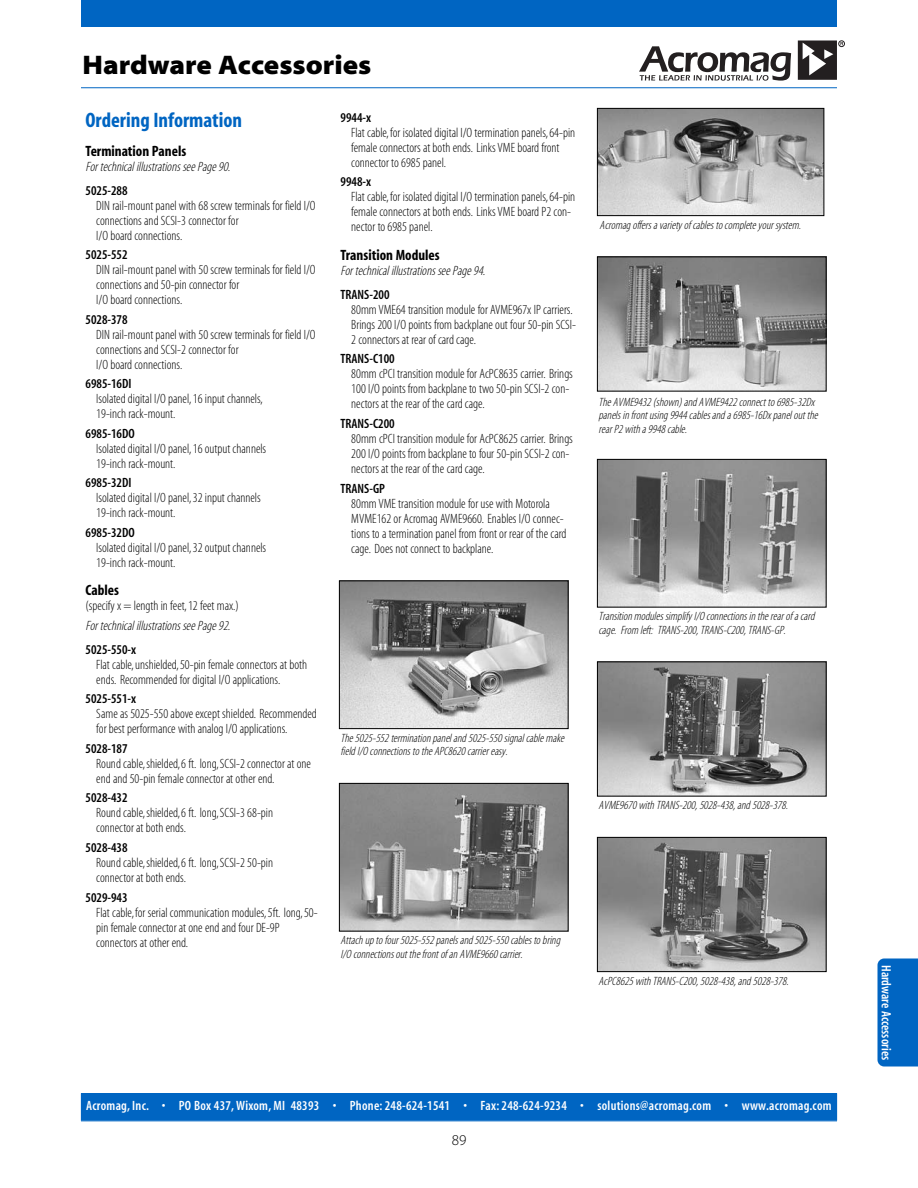
<style>
.page{position:relative;width:918px;height:1188px;background:#fff}
.page>*{position:absolute;margin:0;border:0;box-sizing:border-box;transform-origin:0 0}
.t1{font:27px "Myriad MM 830 700";color:#000}
.t2{font:21px "Myriad MM 700 300";color:#0065c2}
.t3{font:15px "Myriad MM 700 300";color:#000}
.t4{font:15px "Myriad MM 215 600";color:#000}
.t5{font:13.5px/15px "Myriad MM 215 300";color:#000}
.t6{font:13.5px "Myriad MM 565 300";color:#000}
.t7{font:13.5px "Myriad MM 565 300";letter-spacing:.02em;color:#fff}
.t8{font:italic 13.5px "Myriad MM 215 300";color:#000}
.t9{font:13.5px "Myriad MM 565 300";color:#fff}
.t10{font:italic 12px/13.5px "Myriad MM 215 300";color:#000}
</style>
<div class="page">
<div style="left:81px;top:1094px;width:756px;height:26px;background:#0065c2"></div>
<div style="left:81px;top:0;width:756px;height:27px;background:#0065c2"></div>
<hr style="left:81px;top:1120px;width:756px;height:1px;background:#0065c2">
<svg style="left:798px;top:40px;width:47px;height:40px"></svg>
<svg style="left:639px;top:46px;width:152px;height:35px"></svg>
<hr style="left:81px;top:87px;width:756px;height:1px;background:#0065c2">
<div style="left:878px;top:958px;width:40px;height:108px;background:#0065c2"></div>
<img style="left:341px;top:785px;width:226px;height:145px">
<div style="left:339px;top:783px;width:230px;height:149px;border:1px solid #000"></div>
<img style="left:599px;top:461px;width:226px;height:145px">
<div style="left:597px;top:459px;width:230px;height:149px;border:1px solid #000"></div>
<img style="left:341px;top:582px;width:226px;height:145px">
<div style="left:339px;top:580px;width:230px;height:149px;border:1px solid #000"></div>
<img style="left:599px;top:110px;width:223px;height:104px">
<div style="left:597px;top:108px;width:227px;height:108px;border:1px solid #000"></div>
<img style="left:599px;top:664px;width:226px;height:130px">
<div style="left:597px;top:662px;width:230px;height:134px;border:1px solid #000"></div>
<img style="left:599px;top:839px;width:226px;height:131px">
<div style="left:597px;top:837px;width:230px;height:135px;border:1px solid #000"></div>
<img style="left:599px;top:258px;width:226px;height:132px">
<div style="left:597px;top:256px;width:230px;height:136px;border:1px solid #000"></div>
<h1 class="t1" style="left:82px;top:55px;width:290px">Hardware Accessories</h1>
<h2 class="t2" style="left:86px;top:113px;width:158px">Ordering Information</h2>
<p class="t3" style="left:86px;top:146px;width:102px">Termination Panels</p>
<p class="t8" style="left:86px;top:161px;width:149px">FortechnicalillustrationsseePage90.</p>
<p class="t6" style="left:86px;top:186px;width:44px">5025-288</p>
<p class="t5" style="left:96px;top:198px;width:221px">DIN rail-mount panel with 68 screw terminals for field I/O connections and SCSI-3 connector for<br>I/O board connections.</p>
<p class="t6" style="left:86px;top:250px;width:44px">5025-552</p>
<p class="t5" style="left:96px;top:263px;width:221px">DIN rail-mount panel with 50 screw terminals for field I/O connections and 50-pin connector for<br>I/O board connections.</p>
<p class="t6" style="left:86px;top:315px;width:44px">5028-378</p>
<p class="t5" style="left:96px;top:327px;width:221px">DIN rail-mount panel with 50 screw terminals for field I/O connections and SCSI-2 connector for<br>I/O board connections.</p>
<p class="t6" style="left:86px;top:379px;width:48px">6985-16DI</p>
<p class="t5" style="left:96px;top:392px;width:168px">Isolated digital I/O panel,16 input channels,<br>19-inch rack-mount.</p>
<p class="t6" style="left:86px;top:429px;width:51px">6985-16DO</p>
<p class="t5" style="left:96px;top:442px;width:171px">Isolated digital I/O panel,16 output channels<br>19-inch rack-mount.</p>
<p class="t6" style="left:86px;top:478px;width:48px">6985-32DI</p>
<p class="t5" style="left:96px;top:491px;width:166px">Isolated digital I/O panel,32 input channels<br>19-inch rack-mount.</p>
<p class="t6" style="left:86px;top:528px;width:51px">6985-32DO</p>
<p class="t5" style="left:96px;top:541px;width:171px">Isolated digital I/O panel,32 output channels<br>19-inch rack-mount.</p>
<p class="t3" style="left:86px;top:585px;width:35px">Cables</p>
<p class="t5" style="left:86px;top:599px;width:155px">(specify x = length in feet,12 feet max.)</p>
<p class="t8" style="left:86px;top:620px;width:149px">FortechnicalillustrationsseePage92.</p>
<p class="t6" style="left:86px;top:645px;width:52px">5025-550-x</p>
<p class="t5" style="left:96px;top:658px;width:212px">Flat cable,unshielded,50-pin female connectors at both ends. Recommended for digital I/O applications.</p>
<p class="t6" style="left:86px;top:695px;width:52px">5025-551-x</p>
<p class="t5" style="left:96px;top:707px;width:222px">Same as 5025-550 above except shielded. Recommended for best performance with analog I/O applications.</p>
<p class="t6" style="left:86px;top:744px;width:44px">5028-187</p>
<p class="t5" style="left:96px;top:757px;width:216px">Round cable,shielded,6 ft. long,SCSI-2 connector at one end and 50-pin female connector at other end.</p>
<p class="t6" style="left:86px;top:794px;width:44px">5028-432</p>
<p class="t5" style="left:96px;top:806px;width:178px">Round cable,shielded,6 ft. long,SCSI-3 68-pin connector at both ends.</p>
<p class="t6" style="left:86px;top:843px;width:44px">5028-438</p>
<p class="t5" style="left:96px;top:856px;width:178px">Round cable,shielded,6 ft. long,SCSI-2 50-pin connector at both ends.</p>
<p class="t6" style="left:86px;top:893px;width:44px">5029-943</p>
<p class="t5" style="left:96px;top:905px;width:223px">Flat cable,for serial communication modules,5ft. long,50- pin female connector at one end and four DE-9P connectors at other end.</p>
<p class="t6" style="left:341px;top:113px;width:32px">9944-x</p>
<p class="t5" style="left:351px;top:126px;width:225px">Flat cable,for isolated digital I/O termination panels,64-pin female connectors at both ends. Links VME board front connector to 6985 panel.</p>
<p class="t6" style="left:341px;top:178px;width:32px">9948-x</p>
<p class="t5" style="left:351px;top:190px;width:225px">Flat cable,for isolated digital I/O termination panels,64-pin female connectors at both ends. Links VME board P2 con&shy;nector to 6985 panel.</p>
<p class="t3" style="left:340px;top:250px;width:101px">Transition Modules</p>
<p class="t8" style="left:340px;top:265px;width:149px">FortechnicalillustrationsseePage94.</p>
<p class="t6" style="left:340px;top:290px;width:51px">TRANS-200</p>
<p class="t5" style="left:351px;top:303px;width:226px">80mm VME64 transition module for AVME967x IP carriers.<br>Brings 200 I/O points from backplane out four 50-pin SCSI-<br>2 connectors at rear of card cage.</p>
<p class="t6" style="left:340px;top:355px;width:56px">TRANS-C100</p>
<p class="t5" style="left:351px;top:367px;width:223px">80mm cPCI transition module for AcPC8635 carrier. Brings<br>100 I/O points from backplane to two 50-pin SCSI-2 con&shy;nectors at the rear of the card cage.</p>
<p class="t6" style="left:340px;top:419px;width:56px">TRANS-C200</p>
<p class="t5" style="left:351px;top:432px;width:223px">80mm cPCI transition module for AcPC8625 carrier. Brings<br>200 I/O points from backplane to four 50-pin SCSI-2 con&shy;nectors at the rear of the card cage.</p>
<p class="t6" style="left:340px;top:484px;width:46px">TRANS-GP</p>
<p class="t5" style="left:351px;top:496px;width:217px">80mm VME transition module for use with Motorola MVME162 or Acromag AVME9660. Enables I/O connec&shy;tions to a termination panel from front or rear of the card cage. Does not connect to backplane.</p>
<p class="t10" style="left:341px;top:732px;width:228px">The5025-552 termination paneland 5025-550 signalcablemake field I/O connectionsto theAPC8620 carriereasy.</p>
<p class="t10" style="left:341px;top:934px;width:223px">Attach up to four5025-552 panelsand 5025-550 cablesto bring<br>I/O connectionsoutthefrontof an AVME9660 carrier.</p>
<p class="t10" style="left:600px;top:219px;width:205px">Acromag offersavariety of cablesto completeyoursystem.</p>
<p class="t10" style="left:599px;top:396px;width:223px">TheAVME9432 (shown)and AVME9422 connectto 6985-32Dx panelsin frontusing 9944 cablesand a6985-16Dxpaneloutthe rearP2 with a9948 cable.</p>
<p class="t10" style="left:599px;top:610px;width:220px">Transition modulessimplify I/O connectionsin therearof acard cage. From left: TRANS-200,TRANS-C200,TRANS-GP.</p>
<p class="t10" style="left:599px;top:799px;width:193px">AVME9670 with TRANS-200,5028-438,and 5028-378.</p>
<p class="t10" style="left:599px;top:975px;width:194px">AcPC8625 with TRANS-C200,5028-438,and 5028-378.</p>
<p class="t7" style="left:86px;top:1102px;width:747px">Acromag, Inc. • PO Box 437, Wixom, MI 48393 • Phone: 248-624-1541 • Fax: 248-624-9234 • solutions@acromag.com • www.acromag.com</p>
<p class="t4" style="left:452px;top:1135px;width:16px">89</p>
<p class="t9" style="left:891px;top:965px;width:97px;rotate:90deg">Hardware Accessories</p>
</div>
